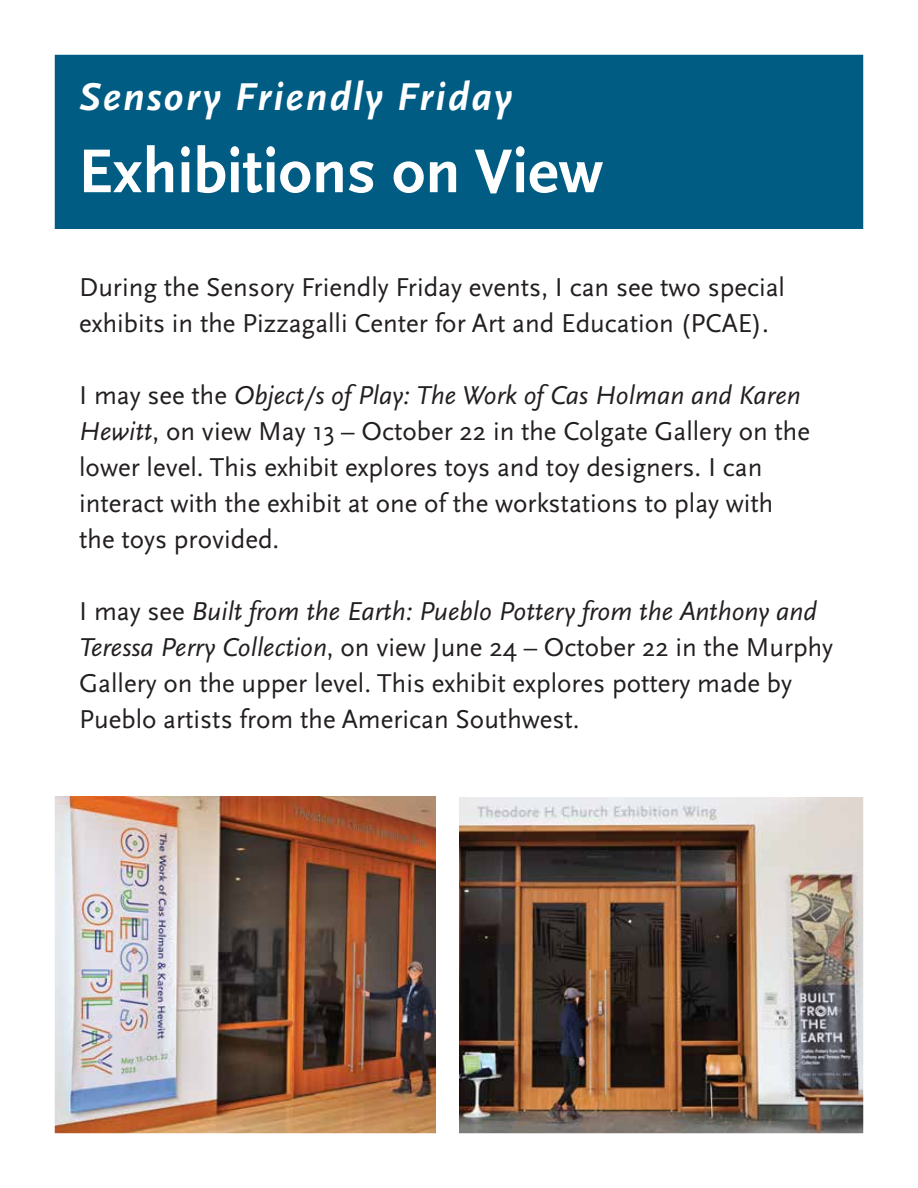
<style>
.page{position:relative;width:918px;height:1188px;background:#fff}
.page>*{position:absolute;margin:0;border:0;box-sizing:border-box;transform-origin:0 0}
.t1{font:700 64.5px "Scala Sans Pro";color:#fff}
.t2{font:italic 700 40.5px "Scala Sans Pro";letter-spacing:.05em;color:#fff}
.t3{font:27px/36px "Scala Sans Pro";color:#231f20}
.s1{font-style:italic}
</style>
<div class="page">
<img style="left:459px;top:797px;width:403px;height:335px">
<img style="left:56px;top:797px;width:380px;height:335px">
<div style="left:54px;top:54px;width:810px;height:175px;background:#005c83"></div>
<h2 class="t2" style="left:79px;top:73px;width:434px">Sensory Friendly Friday</h2>
<h1 class="t1" style="left:78px;top:134px;width:527px">Exhibitions on View</h1>
<p class="t3" style="left:79px;top:269px;width:707px">During the Sensory Friendly Friday events, I can see two special exhibits in the Pizzagalli Center for Art and Education (PCAE).</p>
<p class="t3" style="left:79px;top:377px;width:732px">I may see the <span class="s1">Object/s of Play: The Work of Cas Holman and Karen Hewitt</span>, on view May 13 – October 22 in the Colgate Gallery on the lower level. This exhibit explores toys and toy designers. I can interact with the exhibit at one of the workstations to play with the toys provided.</p>
<p class="t3" style="left:79px;top:593px;width:755px">I may see <span class="s1">Built from the Earth: Pueblo Pottery from the Anthony and Teressa Perry Collection</span>, on view June 24 – October 22 in the Murphy Gallery on the upper level. This exhibit explores pottery made by Pueblo artists from the American Southwest.</p>
</div>
